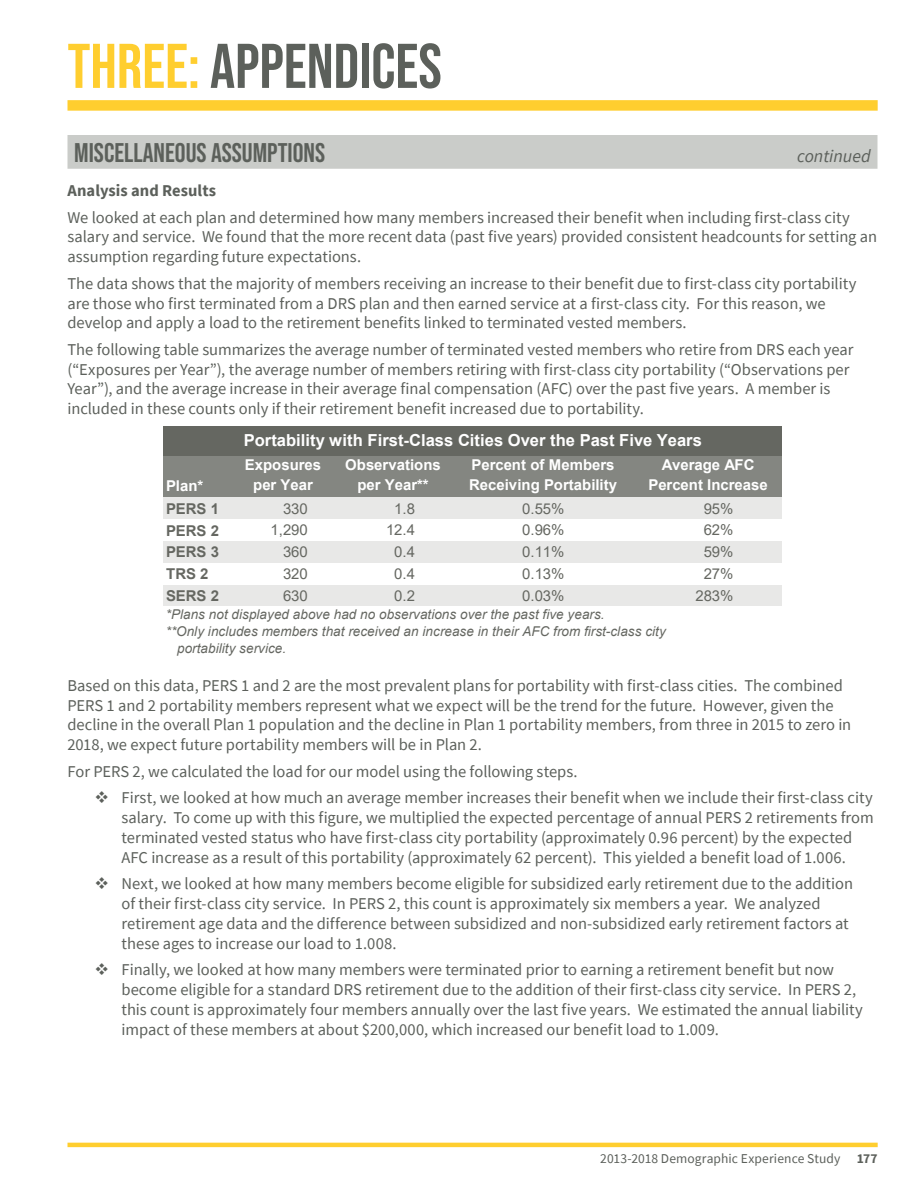
<style>
.page{position:relative;width:918px;height:1188px;background:#fff}
.page>*{position:absolute;margin:0;border:0;box-sizing:border-box;transform-origin:0 0}
.t1{font:63px "Bebas Neue";color:#5c605b}
.t2{font:27px "Bebas Neue";color:#5c605b}
.t3{font:italic 18px "Source Sans Pro";color:#5c605b}
.t4{font:16.5px/19.8px "Source Sans Pro";color:#5c605b}
.t5{font:700 16.5px "Arial";color:#fff}
.t6{font:700 16.5px "Source Sans Pro";color:#5c605b}
.t7{font:700 15px/19.2px "Arial";color:#fff;text-align:center}
.t8{font:15px "Arial";color:#656761}
.t9{font:700 15px "Arial";letter-spacing:-.005em;color:#656761}
.t10{font:italic 13.5px "Arial";letter-spacing:.005em;color:#656761}
.t11{font:13.5px "Source Sans Pro";letter-spacing:.01em;color:#5c605b}
.s1{color:#ffce2f}
.s2{font-weight:700}
</style>
<div class="page">
<div style="left:68px;top:100px;width:810px;height:11px;background:#ffce2f"></div>
<hr style="left:68px;top:1143px;width:810px;height:4px;background:#ffce2f">
<div style="left:68px;top:135px;width:810px;height:34px;background:#caccc9"></div>
<div style="left:164px;top:426px;width:618px;height:30px;background:#656761"></div>
<div style="left:164px;top:456px;width:618px;height:42px;background:#848681"></div>
<div style="left:164px;top:497px;width:618px;height:22px;background:#e8e8e7"></div>
<div style="left:164px;top:541px;width:618px;height:22px;background:#e8e8e7"></div>
<div style="left:164px;top:585px;width:618px;height:22px;background:#e8e8e7"></div>
<div style="left:164px;top:606px;width:618px;height:58px;background:#fff"></div>
<h1 class="t1" style="left:68px;top:30px;width:376px"><span class="s1">THREE:</span> APPENDICES</h1>
<h2 class="t2" style="left:74px;top:137px;width:252px">MISCELLANEOUS ASSUMPTIONS</h2>
<p class="t3" style="left:797px;top:145px;width:75px">continued</p>
<p class="t6" style="left:68px;top:179px;width:150px">Analysis and Results</p>
<p class="t4" style="left:68px;top:207px;width:811px">We looked at each plan and determined how many members increased their benefit when including first-class city salary and service. We found that the more recent data (past five years) provided consistent headcounts for setting an assumption regarding future expectations.</p>
<p class="t4" style="left:68px;top:273px;width:790px">The data shows that the majority of members receiving an increase to their benefit due to first-class city portability are those who first terminated from a DRS plan and then earned service at a first-class city. For this reason, we develop and apply a load to the retirement benefits linked to terminated vested members.</p>
<p class="t4" style="left:68px;top:339px;width:788px">The following table summarizes the average number of terminated vested members who retire from DRS each year (“Exposures per Year”), the average number of members retiring with first-class city portability (“Observations per Year”), and the average increase in their average final compensation (AFC) over the past five years. A member is included in these counts only if their retirement benefit increased due to portability.</p>
<p class="t7" style="left:166px;top:477px;width:39px">Plan*</p>
<p class="t5" style="left:244px;top:429px;width:460px">Portability with First-Class Cities Over the Past Five Years</p>
<p class="t7" style="left:245px;top:456px;width:78px">Exposures per Year</p>
<p class="t7" style="left:345px;top:456px;width:97px">Observations per Year**</p>
<p class="t7" style="left:469px;top:456px;width:149px;text-align:left">Percent of Members<br>Receiving Portability</p>
<p class="t7" style="left:648px;top:456px;width:121px">Average AFC<br>Percent Increase</p>
<p class="t9" style="left:166px;top:498px;width:54px">PERS 1</p>
<p class="t8" style="left:283px;top:498px;width:26px">330</p>
<p class="t8" style="left:394px;top:498px;width:22px">1.8</p>
<p class="t8" style="left:522px;top:498px;width:44px">0.55%</p>
<p class="t8" style="left:704px;top:498px;width:31px">95%</p>
<p class="t9" style="left:166px;top:520px;width:54px">PERS 2</p>
<p class="t8" style="left:271px;top:520px;width:39px">1,290</p>
<p class="t8" style="left:386px;top:520px;width:31px">12.4</p>
<p class="t8" style="left:522px;top:520px;width:44px">0.96%</p>
<p class="t8" style="left:704px;top:520px;width:31px">62%</p>
<p class="t9" style="left:166px;top:542px;width:54px">PERS 3</p>
<p class="t8" style="left:283px;top:542px;width:26px">360</p>
<p class="t8" style="left:394px;top:542px;width:22px">0.4</p>
<p class="t8" style="left:522px;top:542px;width:44px">0.11%</p>
<p class="t8" style="left:704px;top:542px;width:31px">59%</p>
<p class="t9" style="left:166px;top:563px;width:44px">TRS 2</p>
<p class="t8" style="left:283px;top:563px;width:26px">320</p>
<p class="t8" style="left:394px;top:563px;width:22px">0.4</p>
<p class="t8" style="left:522px;top:563px;width:44px">0.13%</p>
<p class="t8" style="left:704px;top:563px;width:31px">27%</p>
<p class="t9" style="left:166px;top:585px;width:54px">SERS 2</p>
<p class="t8" style="left:283px;top:585px;width:26px">630</p>
<p class="t8" style="left:394px;top:585px;width:22px">0.2</p>
<p class="t8" style="left:522px;top:585px;width:44px">0.03%</p>
<p class="t8" style="left:695px;top:585px;width:40px">283%</p>
<p class="t10" style="left:166px;top:606px;width:440px">*Plans not displayed above had no observations over the past five years.</p>
<p class="t10" style="left:166px;top:623px;width:501px">**Only includes members that received an increase in their AFC from first-class city</p>
<p class="t10" style="left:177px;top:640px;width:111px">portability service.</p>
<p class="t4" style="left:68px;top:675px;width:785px">Based on this data, PERS 1 and 2 are the most prevalent plans for portability with first-class cities. The combined PERS 1 and 2 portability members represent what we expect will be the trend for the future. However, given the decline in the overall Plan 1 population and the decline in Plan 1 portability members, from three in 2015 to zero in 2018, we expect future portability members will be in Plan 2.</p>
<p class="t4" style="left:68px;top:761px;width:512px">For PERS 2, we calculated the load for our model using the following steps.</p>
<p class="t4" style="left:121px;top:788px;width:754px;text-indent:-27px">❖ First, we looked at how much an average member increases their benefit when we include their first-class city salary. To come up with this figure, we multiplied the expected percentage of annual PERS 2 retirements from terminated vested status who have first-class city portability (approximately 0.96 percent) by the expected AFC increase as a result of this portability (approximately 62 percent). This yielded a benefit load of 1.006.</p>
<p class="t4" style="left:121px;top:874px;width:733px;text-indent:-27px">❖ Next, we looked at how many members become eligible for subsidized early retirement due to the addition of their first-class city service. In PERS 2, this count is approximately six members a year. We analyzed retirement age data and the difference between subsidized and non-subsidized early retirement factors at these ages to increase our load to 1.008.</p>
<p class="t4" style="left:121px;top:960px;width:743px;text-indent:-27px">❖ Finally, we looked at how many members were terminated prior to earning a retirement benefit but now become eligible for a standard DRS retirement due to the addition of their first-class city service. In PERS 2, this count is approximately four members annually over the last five years. We estimated the annual liability impact of these members at about $200,000, which increased our benefit load to 1.009.</p>
<p class="t11" style="left:600px;top:1150px;width:279px">2013-2018 Demographic Experience Study <span class="s2">177</span></p>
</div>
